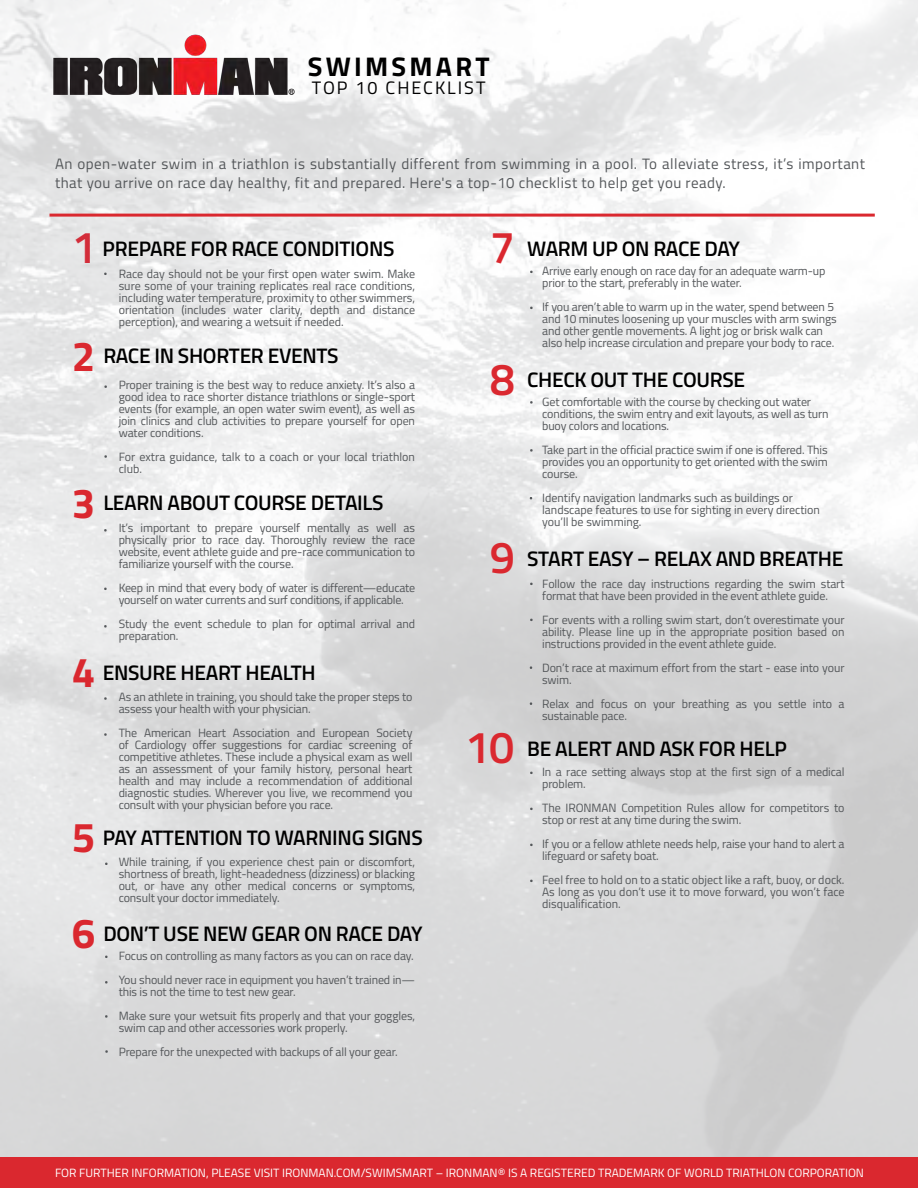
<style>
.page{position:relative;width:918px;height:1188px;background:#fff}
.page>*{position:absolute;margin:0;border:0;box-sizing:border-box;transform-origin:0 0}
.t1{font:700 27px "Titillium Web";letter-spacing:.12em;color:#000}
.t2{font:600 21px "Titillium Web";letter-spacing:-.015em;color:#000}
.t3{font:18px "Titillium Web";letter-spacing:.11em;color:#000}
.t4{font:15px/19.5px "Titillium Web";letter-spacing:.03em;color:#54575a}
.t5{font:12px/12px "Titillium Web";letter-spacing:-.01em;color:#54575a}
.t6{font:12px "Titillium Web";color:#fff}
.s1{font-size:45px;color:#d32d3a}
.s2{font-weight:700;font-size:42px;color:#da282f}
.s3{font-size:45px;color:#da282f}
</style>
<div class="page">
<img style="left:0;top:0;width:918px;height:1158px">
<img style="left:52px;top:33px;width:245px;height:63px">
<div style="left:0;top:1158px;width:918px;height:30px;background:#da282f"></div>
<hr style="left:50px;top:214px;width:825px;height:3px;background:#da282f">
<h1 class="t1" style="left:308px;top:46px;width:183px">SWIMSMART</h1>
<h3 class="t3" style="left:312px;top:75px;width:175px">TOP 10 CHECKLIST</h3>
<p class="t4" style="left:55px;top:153px;width:812px">An open-water swim in a triathlon is substantially different from swimming in a pool. To alleviate stress, it’s important that you arrive on race day healthy, fit and prepared. Here's a top-10 checklist to help get you ready.</p>
<h2 class="t2" style="left:72px;top:233px;width:324px"><span class="s1">1</span> PREPARE FOR RACE CONDITIONS</h2>
<p class="t5" style="left:119px;top:267px;width:298px;text-align:justify">Race day should not be your first open water swim. Make sure some of your training replicates real race conditions, including water temperature, proximity to other swimmers, orientation (includes water clarity, depth and distance perception), and wearing a wetsuit if needed.</p>
<h2 class="t2" style="left:72px;top:340px;width:268px"><span class="s2">2</span> RACE IN SHORTER EVENTS</h2>
<p class="t5" style="left:119px;top:378px;width:298px;text-align:justify">Proper training is the best way to reduce anxiety. It’s also a good idea to race shorter distance triathlons or single-sport events (for example, an open water swim event), as well as join clinics and club activities to prepare yourself for open water conditions.</p>
<p class="t5" style="left:119px;top:450px;width:298px">For extra guidance, talk to a coach or your local triathlon club.</p>
<h2 class="t2" style="left:72px;top:487px;width:313px"><span class="s2">3</span> LEARN ABOUT COURSE DETAILS</h2>
<p class="t5" style="left:119px;top:521px;width:298px;text-align:justify">It’s important to prepare yourself mentally as well as physically prior to race day. Thoroughly review the race website, event athlete guide and pre-race communication to familiarize yourself with the course.</p>
<p class="t5" style="left:119px;top:581px;width:298px">Keep in mind that every body of water is different—educate yourself on water currents and surf conditions, if applicable.</p>
<p class="t5" style="left:119px;top:617px;width:298px">Study the event schedule to plan for optimal arrival and preparation.</p>
<h2 class="t2" style="left:72px;top:657px;width:245px"><span class="s2">4</span> ENSURE HEART HEALTH</h2>
<p class="t5" style="left:119px;top:690px;width:295px">As an athlete in training, you should take the proper steps to assess your health with your physician.</p>
<p class="t5" style="left:119px;top:726px;width:295px;text-align:justify">The American Heart Association and European Society of Cardiology offer suggestions for cardiac screening of competitive athletes. These include a physical exam as well as an assessment of your family history, personal heart health and may include a recommendation of additional diagnostic studies. Wherever you live, we recommend you consult with your physician before you race.</p>
<h2 class="t2" style="left:72px;top:822px;width:352px"><span class="s2">5</span> PAY ATTENTION TO WARNING SIGNS</h2>
<p class="t5" style="left:119px;top:855px;width:298px;text-align:justify">While training, if you experience chest pain or discomfort, shortness of breath, light-headedness (dizziness) or blacking out, or have any other medical concerns or symptoms, consult your doctor immediately.</p>
<h2 class="t2" style="left:72px;top:918px;width:352px"><span class="s2">6</span> DON’T USE NEW GEAR ON RACE DAY</h2>
<p class="t5" style="left:119px;top:943px;width:298px;line-height:24px">Focus on controlling as many factors as you can on race day.<br>You should never race in equipment you haven’t trained in—</p>
<p class="t5" style="left:119px;top:979px;width:298px;line-height:24px">this is not the time to test new gear.<br>Make sure your wetsuit fits properly and that your goggles,</p>
<p class="t5" style="left:119px;top:1015px;width:280px;line-height:24px">swim cap and other accessories work properly.<br>Prepare for the unexpected with backups of all your gear.</p>
<h2 class="t2" style="left:490px;top:233px;width:252px"><span class="s3">7</span> WARM UP ON RACE DAY</h2>
<p class="t5" style="left:542px;top:265px;width:285px">Arrive early enough on race day for an adequate warm-up prior to the start, preferably in the water.</p>
<p class="t5" style="left:542px;top:301px;width:296px">If you aren’t able to warm up in the water, spend between 5 and 10 minutes loosening up your muscles with arm swings and other gentle movements. A light jog or brisk walk can also help increase circulation and prepare your body to race.</p>
<h2 class="t2" style="left:490px;top:364px;width:257px"><span class="s3">8</span> CHECK OUT THE COURSE</h2>
<p class="t5" style="left:542px;top:395px;width:288px">Get comfortable with the course by checking out water conditions, the swim entry and exit layouts, as well as turn buoy colors and locations.</p>
<p class="t5" style="left:542px;top:443px;width:287px;text-align:justify">Take part in the official practice swim if one is offered. This provides you an opportunity to get oriented with the swim course.</p>
<p class="t5" style="left:542px;top:491px;width:279px">Identify navigation landmarks such as buildings or landscape features to use for sighting in every direction you’ll be swimming.</p>
<h2 class="t2" style="left:490px;top:543px;width:355px"><span class="s3">9</span> START EASY – RELAX AND BREATHE</h2>
<p class="t5" style="left:542px;top:577px;width:304px">Follow the race day instructions regarding the swim start format that have been provided in the event athlete guide.</p>
<p class="t5" style="left:542px;top:613px;width:304px;text-align:justify">For events with a rolling swim start, don’t overestimate your ability. Please line up in the appropriate position based on instructions provided in the event athlete guide.</p>
<p class="t5" style="left:542px;top:661px;width:304px">Don’t race at maximum effort from the start - ease into your swim.</p>
<p class="t5" style="left:542px;top:697px;width:304px">Relax and focus on your breathing as you settle into a sustainable pace.</p>
<h2 class="t2" style="left:465px;top:733px;width:323px"><span class="s3">10</span> BE ALERT AND ASK FOR HELP</h2>
<p class="t5" style="left:542px;top:765px;width:304px">In a race setting always stop at the first sign of a medical problem.</p>
<p class="t5" style="left:542px;top:801px;width:304px">The IRONMAN Competition Rules allow for competitors to stop or rest at any time during the swim.</p>
<p class="t5" style="left:542px;top:837px;width:304px">If you or a fellow athlete needs help, raise your hand to alert a lifeguard or safety boat.</p>
<p class="t5" style="left:542px;top:873px;width:304px;text-align:justify">Feel free to hold on to a static object like a raft, buoy, or dock.<br>As long as you don’t use it to move forward, you won’t face disqualification.</p>
<p class="t6" style="left:55px;top:1164px;width:811px">FOR FURTHER INFORMATION, PLEASE VISIT IRONMAN.COM/SWIMSMART – IRONMAN® IS A REGISTERED TRADEMARK OF WORLD TRIATHLON CORPORATION</p>
</div>
